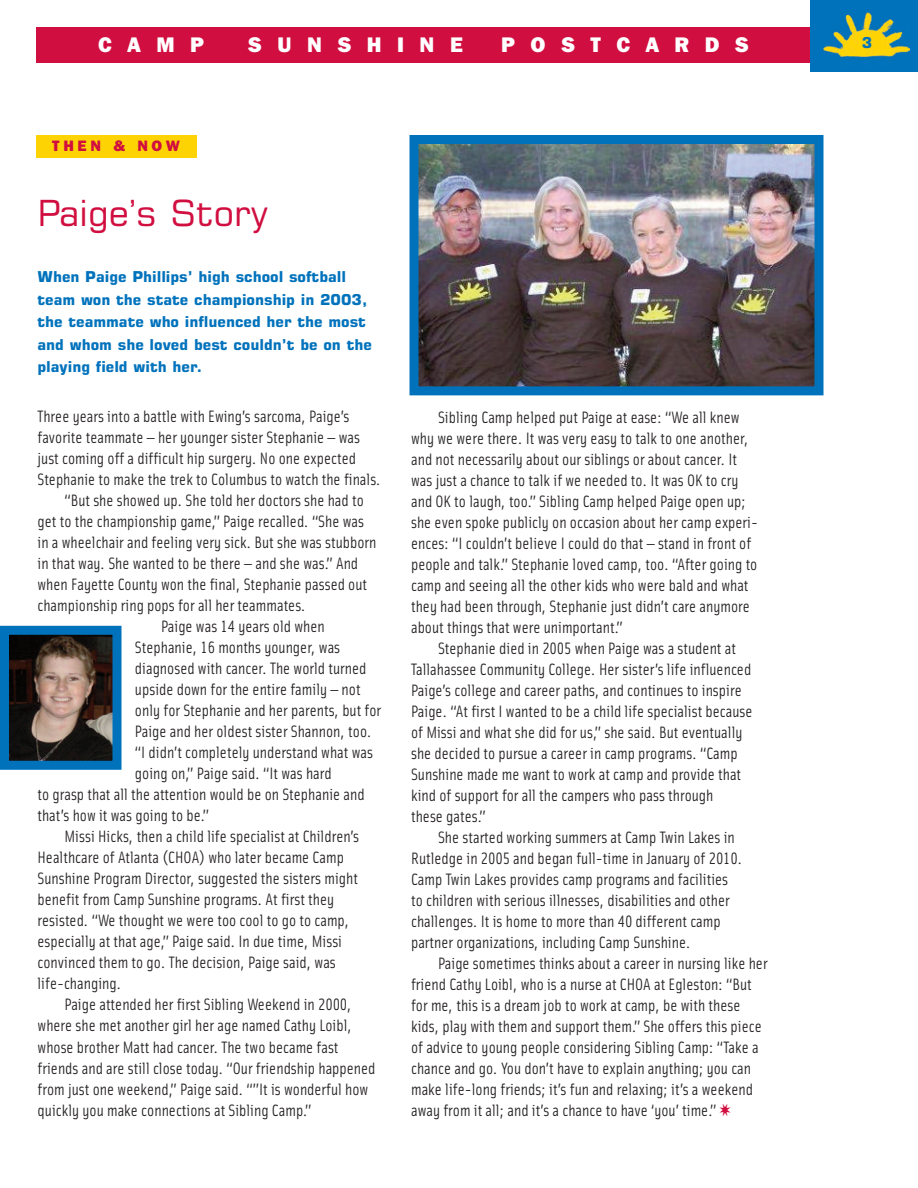
<style>
.page{position:relative;width:918px;height:1188px;background:#fff}
.page>*{position:absolute;margin:0;border:0;box-sizing:border-box;transform-origin:0 0}
.t1{font:36px "Square 721 BT";color:#d10e40}
.t2{font:800 21px "Franklin Gothic IT Cby BT";letter-spacing:.74em;color:#fff}
.t3{font:16.5px/21px "Solex Regular Lining";color:#231f20}
.t4{font:700 15px/22.5px "Square 721 BT";color:#0072bc}
.t5{font:800 15px "Franklin Gothic IT Cby BT";letter-spacing:.245em;color:#d10e40}
.s1{color:#d10e40}
</style>
<div class="page">
<img style="left:420px;top:145px;width:394px;height:240px">
<div style="left:410px;top:135px;width:414px;height:260px;border:9px solid #0072bc"></div>
<div style="left:36px;top:27px;width:846px;height:36px;background:#d10e40"></div>
<div style="left:810px;top:0;width:108px;height:72px;background:#0072bc"></div>
<img style="left:824px;top:13px;width:86px;height:44px">
<div style="left:36px;top:135px;width:160px;height:23px;background:#fed304"></div>
<img style="left:10px;top:636px;width:102px;height:124px">
<div style="left:0;top:626px;width:122px;height:144px;border:9px solid #0072bc"></div>
<p class="t2" style="left:98px;top:37px;width:107px">CAMP</p>
<p class="t2" style="left:248px;top:37px;width:217px">SUNSHINE</p>
<p class="t2" style="left:501px;top:37px;width:249px">POSTCARDS</p>
<p class="t4" style="left:862px;top:33px;width:12px">3</p>
<p class="t5" style="left:52px;top:141px;width:129px">THEN &amp; NOW</p>
<h1 class="t1" style="left:38px;top:199px;width:232px">Paige’s Story</h1>
<p class="t4" style="left:38px;top:267px;width:336px">When Paige Phillips’ high school softball team won the state championship in 2003, the teammate who influenced her the most and whom she loved best couldn’t be on the playing field with her.</p>
<p class="t3" style="left:38px;top:406px;width:313px">Three years into a battle with Ewing’s sarcoma, Paige’s</p>
<p class="t3" style="left:38px;top:427px;width:324px">favorite teammate — her younger sister Stephanie — was</p>
<p class="t3" style="left:38px;top:448px;width:320px">just coming off a difficult hip surgery. No one expected</p>
<p class="t3" style="left:38px;top:469px;width:345px">Stephanie to make the trek to Columbus to watch the finals.</p>
<p class="t3" style="left:64px;top:490px;width:301px">“But she showed up. She told her doctors she had to</p>
<p class="t3" style="left:38px;top:511px;width:328px">get to the championship game,” Paige recalled. “She was</p>
<p class="t3" style="left:38px;top:532px;width:340px">in a wheelchair and feeling very sick. But she was stubborn</p>
<p class="t3" style="left:38px;top:553px;width:322px">in that way. She wanted to be there — and she was.” And</p>
<p class="t3" style="left:38px;top:574px;width:331px">when Fayette County won the final, Stephanie passed out</p>
<p class="t3" style="left:38px;top:595px;width:270px">championship ring pops for all her teammates.</p>
<p class="t3" style="left:161px;top:616px;width:165px">Paige was 14 years old when</p>
<p class="t3" style="left:135px;top:637px;width:207px">Stephanie, 16 months younger, was</p>
<p class="t3" style="left:135px;top:658px;width:233px">diagnosed with cancer. The world turned</p>
<p class="t3" style="left:135px;top:679px;width:227px">upside down for the entire family — not</p>
<p class="t3" style="left:135px;top:700px;width:248px">only for Stephanie and her parents, but for</p>
<p class="t3" style="left:135px;top:721px;width:238px">Paige and her oldest sister Shannon, too.</p>
<p class="t3" style="left:135px;top:742px;width:240px">“I didn’t completely understand what was</p>
<p class="t3" style="left:135px;top:763px;width:198px">going on,” Paige said. “It was hard</p>
<p class="t3" style="left:38px;top:784px;width:329px">to grasp that all the attention would be on Stephanie and</p>
<p class="t3" style="left:38px;top:805px;width:173px">that’s how it was going to be.”</p>
<p class="t3" style="left:65px;top:826px;width:296px">Missi Hicks, then a child life specialist at Children’s</p>
<p class="t3" style="left:38px;top:847px;width:308px">Healthcare of Atlanta (CHOA) who later became Camp</p>
<p class="t3" style="left:38px;top:868px;width:322px">Sunshine Program Director, suggested the sisters might</p>
<p class="t3" style="left:38px;top:889px;width:298px">benefit from Camp Sunshine programs. At first they</p>
<p class="t3" style="left:38px;top:910px;width:313px">resisted. “We thought we were too cool to go to camp,</p>
<p class="t3" style="left:38px;top:931px;width:306px">especially at that age,” Paige said. In due time, Missi</p>
<p class="t3" style="left:38px;top:952px;width:300px">convinced them to go. The decision, Paige said, was</p>
<p class="t3" style="left:38px;top:973px;width:85px">life-changing.</p>
<p class="t3" style="left:65px;top:994px;width:289px">Paige attended her first Sibling Weekend in 2000,</p>
<p class="t3" style="left:38px;top:1015px;width:316px">where she met another girl her age named Cathy Loibl,</p>
<p class="t3" style="left:38px;top:1036px;width:303px">whose brother Matt had cancer. The two became fast</p>
<p class="t3" style="left:38px;top:1057px;width:340px">friends and are still close today. “Our friendship happened</p>
<p class="t3" style="left:38px;top:1078px;width:332px">from just one weekend,” Paige said. “”It is wonderful how</p>
<p class="t3" style="left:38px;top:1099px;width:275px">quickly you make connections at Sibling Camp.”</p>
<p class="t3" style="left:411px;top:406px;width:348px;text-indent:27px">Sibling Camp helped put Paige at ease: “We all knew why we were there. It was very easy to talk to one another, and not necessarily about our siblings or about cancer. It was just a chance to talk if we needed to. It was OK to cry and OK to laugh, too.” Sibling Camp helped Paige open up; she even spoke publicly on occasion about her camp experi&shy;ences: “I couldn’t believe I could do that — stand in front of people and talk.” Stephanie loved camp, too. “After going to camp and seeing all the other kids who were bald and what they had been through, Stephanie just didn’t care anymore about things that were unimportant.”</p>
<p class="t3" style="left:411px;top:637px;width:343px;text-indent:27px">Stephanie died in 2005 when Paige was a student at Tallahassee Community College. Her sister’s life influenced Paige’s college and career paths, and continues to inspire Paige. “At first I wanted to be a child life specialist because of Missi and what she did for us,” she said. But eventually she decided to pursue a career in camp programs. “Camp Sunshine made me want to work at camp and provide that kind of support for all the campers who pass through<br>these gates.”</p>
<p class="t3" style="left:411px;top:826px;width:333px;text-indent:27px">She started working summers at Camp Twin Lakes in Rutledge in 2005 and began full-time in January of 2010.<br>Camp Twin Lakes provides camp programs and facilities to children with serious illnesses, disabilities and other challenges. It is home to more than 40 different camp partner organizations, including Camp Sunshine.</p>
<p class="t3" style="left:411px;top:952px;width:358px;text-indent:27px">Paige sometimes thinks about a career in nursing like her friend Cathy Loibl, who is a nurse at CHOA at Egleston: “But for me, this is a dream job to work at camp, be with these kids, play with them and support them.” She offers this piece of advice to young people considering Sibling Camp: “Take a chance and go. You don’t have to explain anything; you can make life-long friends; it’s fun and relaxing; it’s a weekend away from it all; and it’s a chance to have ‘you’ time.” <span class="s1">✷</span></p>
</div>
